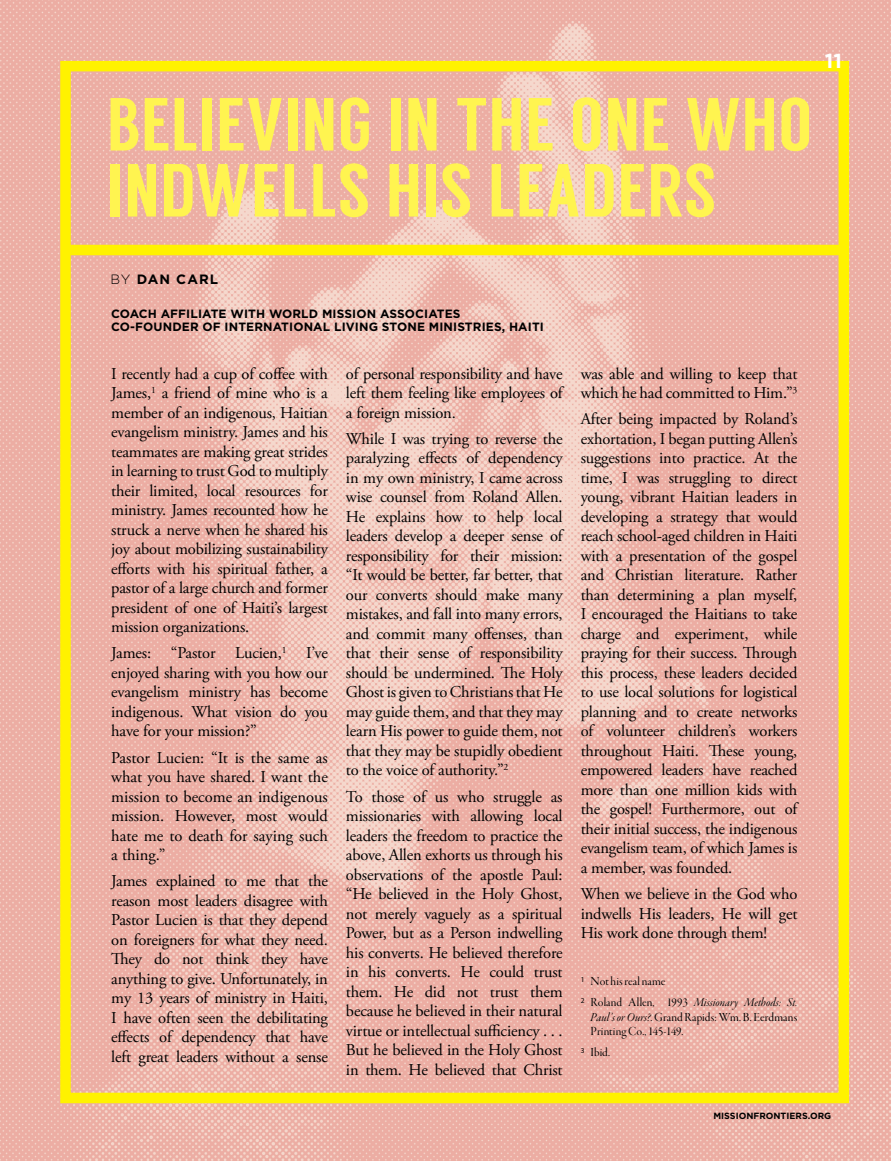
<style>
.page{position:relative;width:891px;height:1161px;background:#fff}
.page>*{position:absolute;margin:0;border:0;box-sizing:border-box;transform-origin:0 0}
.t1{font:75px/66px "Langdon";letter-spacing:.01em;color:#fff450}
.t2{font:700 20.25px "Gotham";color:#fff}
.t3{font:16.5px/19.5px "Adobe Garamond Pro";letter-spacing:-.01em;color:#000;text-align:justify}
.t4{font:700 13.5px "Gotham";letter-spacing:.08em;color:#000}
.t5{font:12.75px/14.2px "Garamond Premr Pro Disp";letter-spacing:.005em;color:#000}
.t6{font:12.75px "Garamond Premr Pro It Disp";letter-spacing:.005em;color:#000}
.t7{font:700 12px/13.5px "Gotham";letter-spacing:.01em;color:#000}
.t8{font:700 9px "Gotham";color:#000}
.s1{font-weight:300}
.s2{font-family:"Garamond Premr Pro Disp"}
.s3{font-family:"Garamond Premr Pro It Disp"}
</style>
<div class="page">
<img style="left:0;top:0;width:891px;height:1161px">
<div style="left:65px;top:245px;width:780px;height:10px;background:#fff200"></div>
<div style="left:60px;top:61px;width:789px;height:1042px;border:10px solid #fff200"></div>
<h1 class="t1" style="left:107px;top:92px;width:707px">BELIEVING IN THE ONE WHO<br>INDWELLS HIS LEADERS</h1>
<p class="t2" style="left:825px;top:48px;width:19px">11</p>
<p class="t4" style="left:110px;top:271px;width:109px"><span class="s1">BY</span> DAN CARL</p>
<p class="t7" style="left:111px;top:307px;width:434px">COACH AFFILIATE WITH WORLD MISSION ASSOCIATES<br>CO-FOUNDER OF INTERNATIONAL LIVING STONE MINISTRIES, HAITI</p>
<p class="t3" style="left:111px;top:364px;width:218px">I recently had a cup of coffee with James,<sup>1</sup> a friend of mine who is a member of an indigenous, Haitian evangelism ministry. James and his teammates are making great strides in learning to trust God to multiply their limited, local resources for ministry. James recounted how he struck a nerve when he shared his joy about mobilizing sustainability efforts with his spiritual father, a pastor of a large church and former president of one of Haiti’s largest mission organizations.</p>
<p class="t3" style="left:111px;top:644px;width:218px">James: “Pastor Lucien,<sup>1</sup> I’ve enjoyed sharing with you how our evangelism ministry has become indigenous. What vision do you have for your mission?”</p>
<p class="t3" style="left:111px;top:748px;width:218px">Pastor Lucien: “It is the same as what you have shared. I want the mission to become an indigenous mission. However, most would hate me to death for saying such a thing.”</p>
<p class="t3" style="left:111px;top:872px;width:218px">James explained to me that the reason most leaders disagree with Pastor Lucien is that they depend on foreigners for what they need.<br>They do not think they have anything to give. Unfortunately, in my 13 years of ministry in Haiti, I have often seen the debilitating effects of dependency that have left great leaders without a sense</p>
<p class="t3" style="left:346px;top:364px;width:218px">of personal responsibility and have left them feeling like employees of a foreign mission.</p>
<p class="t3" style="left:346px;top:430px;width:218px">While I was trying to reverse the paralyzing effects of dependency in my own ministry, I came across wise counsel from Roland Allen.<br>He explains how to help local leaders develop a deeper sense of responsibility for their mission: “It would be better, far better, that our converts should make many mistakes, and fall into many errors, and commit many offenses, than that their sense of responsibility should be undermined. The Holy Ghost is given to Christians that He may guide them, and that they may learn His power to guide them, not that they may be stupidly obedient to the voice of authority.”<sup>2</sup></p>
<p class="t3" style="left:346px;top:787px;width:218px">To those of us who struggle as missionaries with allowing local leaders the freedom to practice the above, Allen exhorts us through his observations of the apostle Paul: “He believed in the Holy Ghost, not merely vaguely as a spiritual Power, but as a Person indwelling his converts. He believed therefore in his converts. He could trust them. He did not trust them because he believed in their natural virtue or intellectual sufficiency . . .<br>But he believed in the Holy Ghost in them. He believed that Christ</p>
<p class="t3" style="left:581px;top:364px;width:218px">was able and willing to keep that which he had committed to Him.”<sup>3</sup></p>
<p class="t3" style="left:581px;top:410px;width:218px">After being impacted by Roland’s exhortation, I began putting Allen’s suggestions into practice. At the time, I was struggling to direct young, vibrant Haitian leaders in developing a strategy that would reach school-aged children in Haiti with a presentation of the gospel and Christian literature. Rather than determining a plan myself, I encouraged the Haitians to take charge and experiment, while praying for their success. Through this process, these leaders decided to use local solutions for logistical planning and to create networks of volunteer children’s workers throughout Haiti. These young, empowered leaders have reached more than one million kids with the gospel! Furthermore, out of their initial success, the indigenous evangelism team, of which James is a member, was founded.</p>
<p class="t3" style="left:581px;top:885px;width:218px">When we believe in the God who indwells His leaders, He will get His work done through them!</p>
<p class="t5" style="left:581px;top:975px;width:86px"><sup>1</sup> Not his real name</p>
<p class="t6" style="left:581px;top:996px;width:218px"><sup>2</sup> <span class="s2">Roland Allen, 1993</span> Missionary Methods: St.</p>
<p class="t5" style="left:591px;top:1010px;width:208px"><span class="s3">Paul’s or Ours?</span>. Grand Rapids: Wm. B. Eerdmans<br>Printing Co., 145-149.</p>
<p class="t5" style="left:581px;top:1045px;width:31px"><sup>3</sup> Ibid.</p>
<p class="t8" style="left:713px;top:1110px;width:119px">MISSIONFRONTIERS.ORG</p>
</div>
